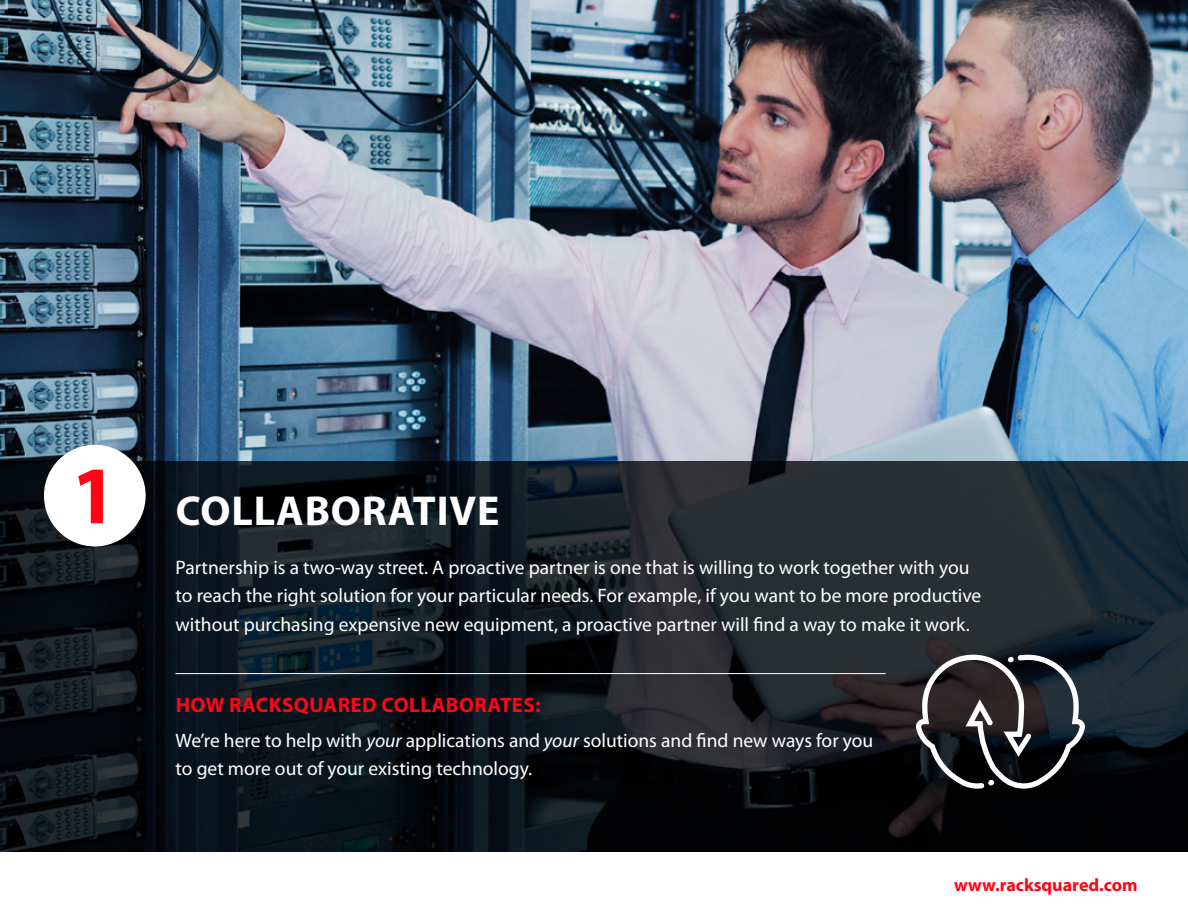
<style>
.page{position:relative;width:1188px;height:918px;background:#fff}
.page>*{position:absolute;margin:0;border:0;box-sizing:border-box;transform-origin:0 0}
.t1{font:700 42px "Myriad Pro";letter-spacing:.02em;color:#fff}
.t2{font:700 21px "Myriad Pro";letter-spacing:.02em;color:#ff0515}
.t3{font:19.5px/28.5px "Myriad Pro";color:#fff}
.t4{font:700 18px "Myriad Pro";color:#ff0515}
.s1{font-size:82.5px;color:#ff0515}
.s2{font-style:italic}
</style>
<div class="page">
<img style="left:0;top:0;width:1188px;height:461px">
<svg style="left:0;top:461px;width:1188px;height:391px;background:#121a20"></svg>
<div style="left:44px;top:445px;width:102px;height:101px;background:#fff;border-radius:50%"></div>
<hr style="left:176px;top:673px;width:710px;height:1px;background:#fff">
<svg style="left:916px;top:654px;width:169px;height:135px;background:#3d3d41"></svg>
<h1 class="t1" style="left:71px;top:483px;width:430px"><span class="s1">1</span> COLLABORATIVE</h1>
<p class="t3" style="left:176px;top:553px;width:807px">Partnership is a two-way street. A proactive partner is one that is willing to work together with you to reach the right solution for your particular needs. For example, if you want to be more productive without purchasing expensive new equipment, a proactive partner will find a way to make it work.</p>
<p class="t2" style="left:176px;top:691px;width:366px">HOW RACKSQUARED COLLABORATES:</p>
<p class="t3" style="left:175px;top:726px;width:699px">We’re here to help with <span class="s2">your</span> applications and <span class="s2">your</span> solutions and find new ways for you to get more out of your existing technology.</p>
<p class="t4" style="left:954px;top:873px;width:185px">www.racksquared.com</p>
</div>
